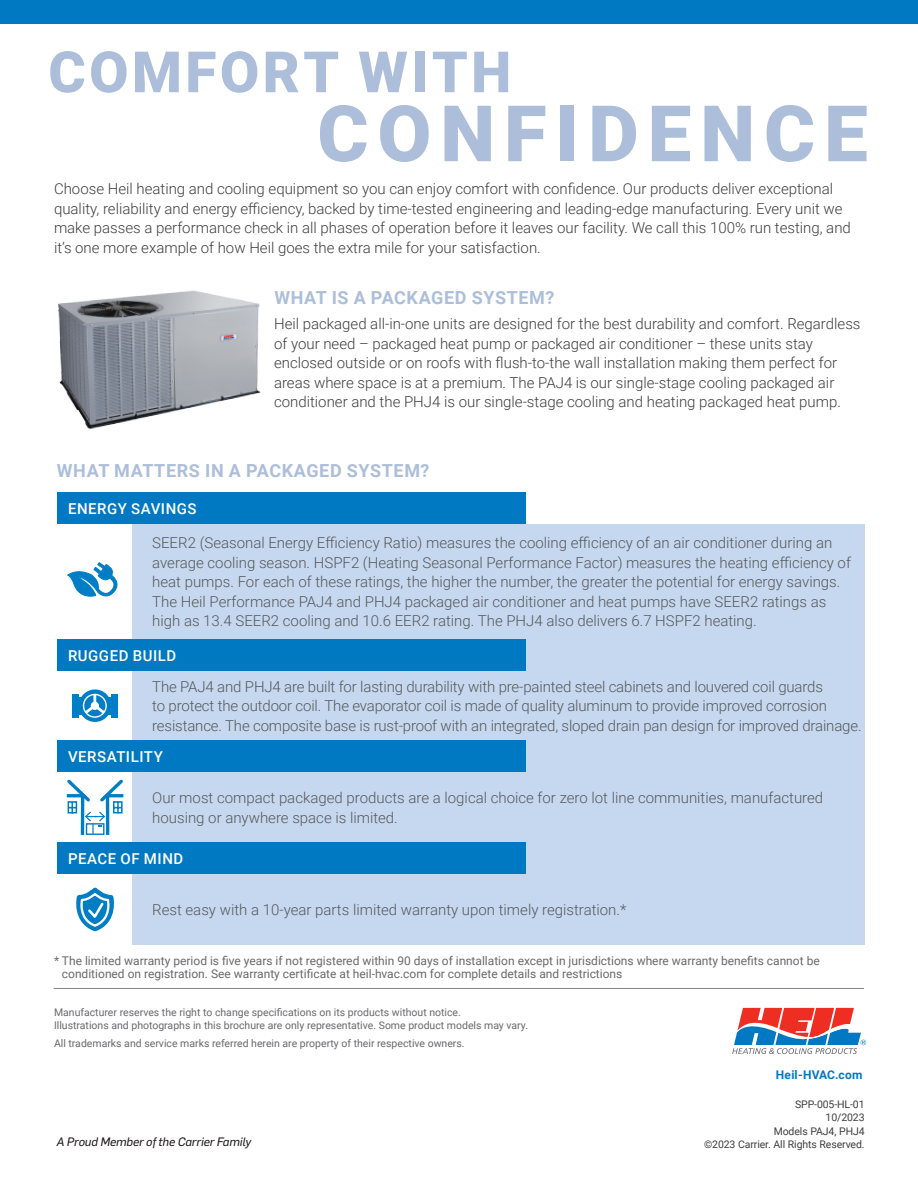
<style>
.page{position:relative;width:918px;height:1188px;background:#fff}
.page>*{position:absolute;margin:0;border:0;box-sizing:border-box;transform-origin:0 0}
.t1{font:900 78px "Roboto";letter-spacing:.115em;color:#acbed9}
.t2{font:900 57px "Roboto";letter-spacing:.06em;color:#acbed9}
.t3{font:700 18px "Roboto";letter-spacing:.035em;color:#acbed9}
.t4{font:300 15px/19.5px "Roboto";color:#57585a}
.t5{font:300 15px/19.5px "Roboto";color:#3e3e3f}
.t6{font:500 15px "Roboto";letter-spacing:.035em;color:#fff}
.t7{font:12px/13.5px "Roboto";color:#69696c}
.t8{font:italic 12px "Flama Basic";letter-spacing:-.005em;color:#231f20}
.t9{font:700 12px "Roboto";letter-spacing:.015em;color:#0079c2}
.t10{font:10.5px/13.5px "Roboto";color:#69696c}
.C-Part_NO__line{font:10.5px "Roboto";letter-spacing:-.01em;color:#3e3e3f}
</style>
<div class="page">
<svg style="left:732px;top:1008px;width:134px;height:46px"></svg>
<hr style="left:54px;top:988px;width:810px;height:1px;background:#808285">
<div style="left:132px;top:524px;width:733px;height:421px;background:#c6d8ef"></div>
<div style="left:57px;top:492px;width:468px;height:32px;background:#0079c2"></div>
<div style="left:57px;top:639px;width:468px;height:32px;background:#0079c2"></div>
<div style="left:57px;top:740px;width:468px;height:32px;background:#0079c2"></div>
<div style="left:57px;top:843px;width:468px;height:31px;background:#0079c2"></div>
<div style="left:112px;top:694px;width:6px;height:23px;background:#007ec5"></div>
<div style="left:72px;top:694px;width:6px;height:23px;background:#007ec5"></div>
<div style="left:77px;top:697px;width:37px;height:18px;background:#007ec5"></div>
<div style="left:79px;top:689px;width:32px;height:33px;background:#007ec5;border-radius:50%"></div>
<div style="left:83px;top:694px;width:24px;height:24px;border:1px solid #fff;border-radius:50%"></div>
<svg style="left:82px;top:694px;width:26px;height:22px"></svg>
<div style="left:91px;top:702px;width:8px;height:8px;border:3px solid #fff;border-radius:50%"></div>
<svg style="left:67px;top:562px;width:51px;height:35px"></svg>
<div style="left:86px;top:823px;width:19px;height:12px;border:1px solid #007ec5"></div>
<svg style="left:67px;top:780px;width:56px;height:54px"></svg>
<svg style="left:76px;top:887px;width:38px;height:45px"></svg>
<img style="left:58px;top:290px;width:203px;height:139px">
<div style="left:0;top:0;width:918px;height:24px;background:#0079c2"></div>
<p class="t2" style="left:48px;top:32px;width:464px">COMFORT WITH</p>
<p class="t1" style="left:317px;top:79px;width:552px">CONFIDENCE</p>
<p class="t5" style="left:54px;top:179px;width:798px">Choose Heil heating and cooling equipment so you can enjoy comfort with confidence. Our products deliver exceptional quality, reliability and energy efficiency, backed by time-tested engineering and leading-edge manufacturing. Every unit we make passes a performance check in all phases of operation before it leaves our facility. We call this 100% run testing, and it’s one more example of how Heil goes the extra mile for your satisfaction.</p>
<p class="t3" style="left:274px;top:285px;width:281px">WHAT IS A PACKAGED SYSTEM?</p>
<p class="t5" style="left:274px;top:314px;width:588px">Heil packaged all-in-one units are designed for the best durability and comfort. Regardless of your need – packaged heat pump or packaged air conditioner – these units stay enclosed outside or on roofs with flush-to-the wall installation making them perfect for areas where space is at a premium. The PAJ4 is our single-stage cooling packaged air conditioner and the PHJ4 is our single-stage cooling and heating packaged heat pump.</p>
<p class="t3" style="left:57px;top:458px;width:374px">WHAT MATTERS IN A PACKAGED SYSTEM?</p>
<p class="t6" style="left:68px;top:498px;width:130px">ENERGY SAVINGS</p>
<p class="t4" style="left:152px;top:533px;width:700px">SEER2 (Seasonal Energy Efficiency Ratio) measures the cooling efficiency of an air conditioner during an average cooling season. HSPF2 (Heating Seasonal Performance Factor) measures the heating efficiency of heat pumps. For each of these ratings, the higher the number, the greater the potential for energy savings.<br>The Heil Performance PAJ4 and PHJ4 packaged air conditioner and heat pumps have SEER2 ratings as high as 13.4 SEER2 cooling and 10.6 EER2 rating. The PHJ4 also delivers 6.7 HSPF2 heating.</p>
<p class="t6" style="left:68px;top:645px;width:110px">RUGGED BUILD</p>
<p class="t4" style="left:152px;top:676px;width:711px">The PAJ4 and PHJ4 are built for lasting durability with pre-painted steel cabinets and louvered coil guards<br>to protect the outdoor coil. The evaporator coil is made of quality aluminum to provide improved corrosion resistance. The composite base is rust-proof with an integrated, sloped drain pan design for improved drainage.</p>
<p class="t6" style="left:68px;top:746px;width:96px">VERSATILITY</p>
<p class="t4" style="left:152px;top:788px;width:673px">Our most compact packaged products are a logical choice for zero lot line communities, manufactured housing or anywhere space is limited.</p>
<p class="t6" style="left:68px;top:848px;width:117px">PEACE OF MIND</p>
<p class="t4" style="left:152px;top:899px;width:476px">Rest easy with a 10-year parts limited warranty upon timely registration.*</p>
<p class="t7" style="left:62px;top:953px;width:759px;text-indent:-8px">* The limited warranty period is five years if not registered within 90 days of installation except in jurisdictions where warranty benefits cannot be conditioned on registration. See warranty certificate at heil-hvac.com for complete details and restrictions</p>
<p class="t10" style="left:54px;top:1005px;width:476px">Manufacturer reserves the right to change specifications on its products without notice.<br>Illustrations and photographs in this brochure are only representative. Some product models may vary.</p>
<p class="t10" style="left:54px;top:1036px;width:412px">All trademarks and service marks referred herein are property of their respective owners.</p>
<p class="t9" style="left:776px;top:1066px;width:88px">Heil-HVAC.com</p>
<p class="C-Part_NO__line" style="left:795px;top:1097px;width:71px">SPP-005-HL-01</p>
<p class="C-Part_NO__line" style="left:826px;top:1110px;width:41px">10/2023</p>
<p class="C-Part_NO__line" style="left:774px;top:1124px;width:92px">Models PAJ4, PHJ4</p>
<p class="t8" style="left:57px;top:1133px;width:196px">A Proud Member of the Carrier Family</p>
<p class="C-Part_NO__line" style="left:704px;top:1137px;width:162px">©2023 Carrier. All Rights Reserved.</p>
</div>
